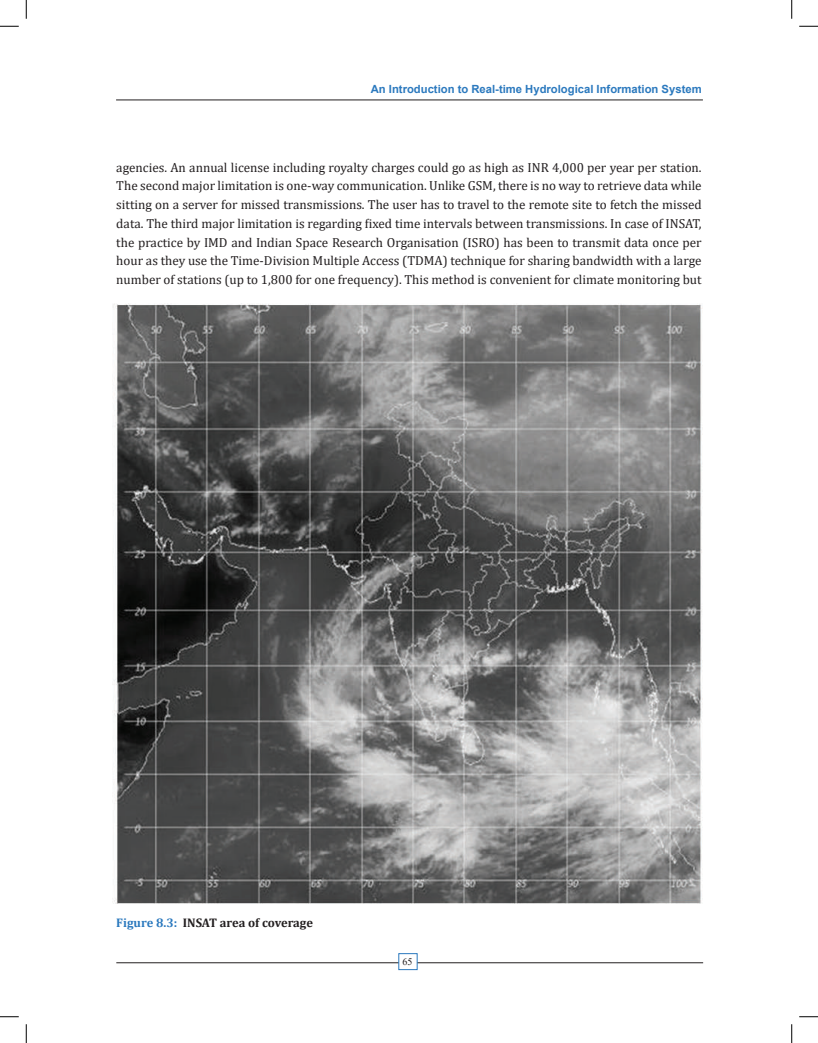
<style>
.page{position:relative;width:818px;height:1043px;background:#fff}
.page>*{position:absolute;margin:0;border:0;box-sizing:border-box;transform-origin:0 0}
.t1{font:13.12px/18.8px "Cambria";color:#231f20;text-align:justify}
.t2{font:700 12.5px "Cambria";color:#231f20}
.t3{font:700 11.25px "Arial";color:#2b79be}
.t4{font:10px "Times New Roman";color:#231f20}
.s1{color:#2b79be}
</style>
<div class="page">
<hr style="left:116px;top:962px;width:587px;height:1px;background:#231f20">
<hr style="left:116px;top:100px;width:587px;height:1px;background:#231f20">
<div style="left:398px;top:953px;width:19px;height:16px;background:#fff;border:1px solid #2b79be"></div>
<img style="left:112px;top:303px;width:591px;height:600px">
<svg style="left:0;top:25px;width:19px;height:2px"></svg>
<svg style="left:799px;top:25px;width:19px;height:2px"></svg>
<svg style="left:0;top:1016px;width:19px;height:1px"></svg>
<svg style="left:799px;top:1016px;width:19px;height:1px"></svg>
<svg style="left:25px;top:0;width:2px;height:19px"></svg>
<svg style="left:25px;top:1024px;width:2px;height:18px"></svg>
<svg style="left:791px;top:0;width:1px;height:19px"></svg>
<svg style="left:791px;top:1024px;width:1px;height:18px"></svg>
<p class="t3" style="left:371px;top:81px;width:332px">An Introduction to Real-time Hydrological Information System</p>
<p class="t1" style="left:116px;top:158px;width:587px">agencies. An annual license including royalty charges could go as high as INR 4,000 per year per station.<br>The second major limitation is one-way communication. Unlike GSM, there is no way to retrieve data while sitting on a server for missed transmissions. The user has to travel to the remote site to fetch the missed data. The third major limitation is regarding fixed time intervals between transmissions. In case of INSAT, the practice by IMD and Indian Space Research Organisation (ISRO) has been to transmit data once per hour as they use the Time-Division Multiple Access (TDMA) technique for sharing bandwidth with a large number of stations (up to 1,800 for one frequency). This method is convenient for climate monitoring but</p>
<p class="t2" style="left:116px;top:913px;width:198px"><span class="s1">Figure 8.3:</span> INSAT area of coverage</p>
<p class="t4" style="left:402px;top:954px;width:11px">65</p>
</div>
